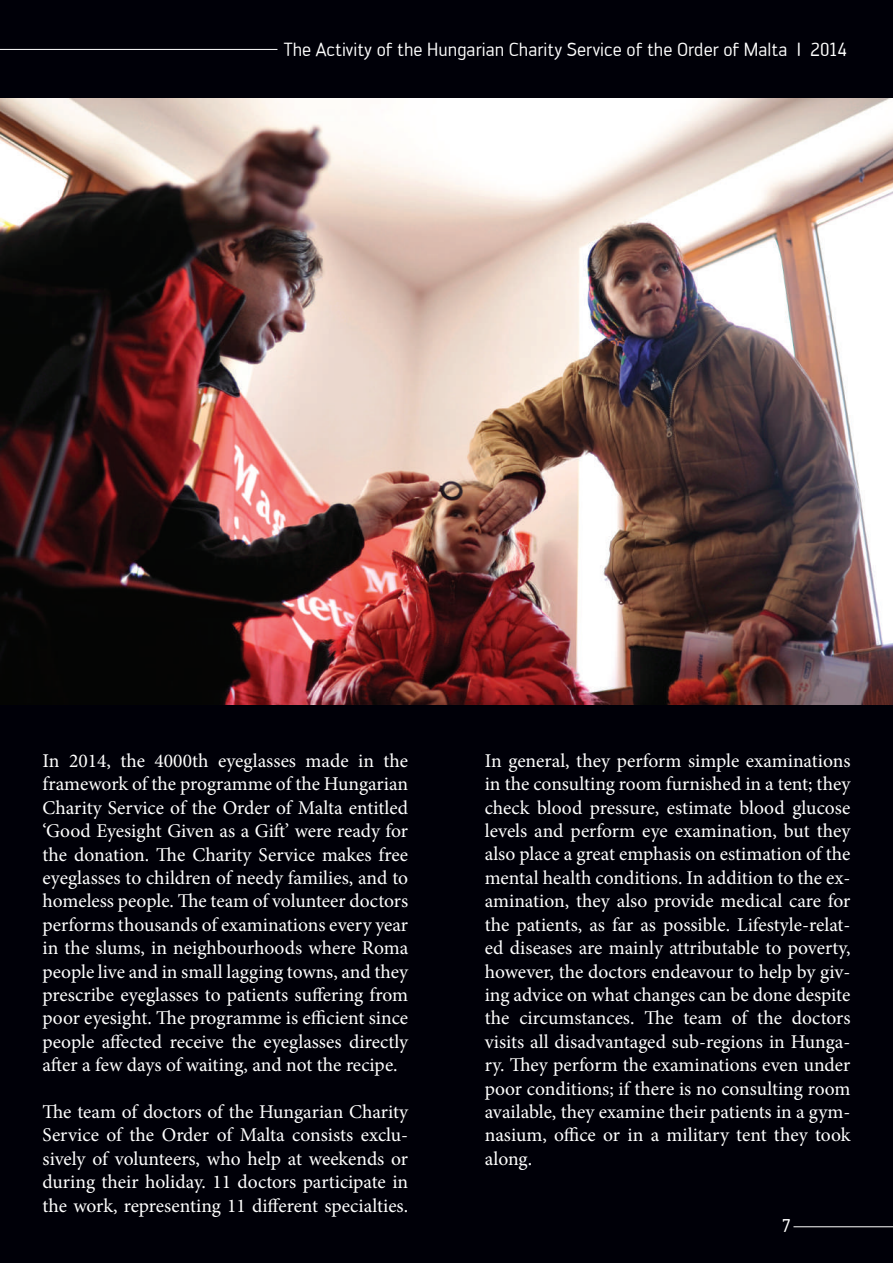
<style>
.page{position:relative;width:893px;height:1263px;background:#000008}
.page>*{position:absolute;margin:0;border:0;box-sizing:border-box;transform-origin:0 0}
.t1{font:19.5px/23.4px "Minion Pro";color:#fff;text-align:justify}
.t2{font:18.6px "Engel Regular M1 arculat";color:#fff}
.t3{font:18px "Engel Regular M1 arculat";color:#fff}
</style>
<div class="page">
<img style="left:0;top:99px;width:893px;height:606px">
<hr style="left:793px;top:1226px;width:100px;height:1px;background:#fff">
<hr style="left:0;top:49px;width:277px;height:1px;background:#fff">
<p class="t2" style="left:284px;top:39px;width:564px">The Activity of the Hungarian Charity Service of the Order of Malta I 2014</p>
<p class="t1" style="left:43px;top:749px;width:367px">In 2014, the 4000th eyeglasses made in the framework of the programme of the Hungarian Charity Service of the Order of Malta entitled ‘Good Eyesight Given as a Gift’ were ready for the donation. The Charity Service makes free eyeglasses to children of needy families, and to homeless people. The team of volunteer doctors performs thousands of examinations every year in the slums, in neighbourhoods where Roma people live and in small lagging towns, and they prescribe eyeglasses to patients suffering from poor eyesight. The programme is efficient since people affected receive the eyeglasses directly after a few days of waiting, and not the recipe.</p>
<p class="t1" style="left:43px;top:1100px;width:367px">The team of doctors of the Hungarian Charity Service of the Order of Malta consists exclu&shy;sively of volunteers, who help at weekends or during their holiday. 11 doctors participate in the work, representing 11 different specialties.</p>
<p class="t1" style="left:485px;top:749px;width:367px">In general, they perform simple examinations in the consulting room furnished in a tent; they check blood pressure, estimate blood glucose levels and perform eye examination, but they also place a great emphasis on estimation of the mental health conditions. In addition to the ex&shy;amination, they also provide medical care for the patients, as far as possible. Lifestyle-relat&shy;ed diseases are mainly attributable to poverty, however, the doctors endeavour to help by giv&shy;ing advice on what changes can be done despite the circumstances. The team of the doctors visits all disadvantaged sub-regions in Hunga&shy;ry. They perform the examinations even under poor conditions; if there is no consulting room available, they examine their patients in a gym&shy;nasium, office or in a military tent they took along.</p>
<p class="t3" style="left:782px;top:1215px;width:10px">7</p>
</div>
